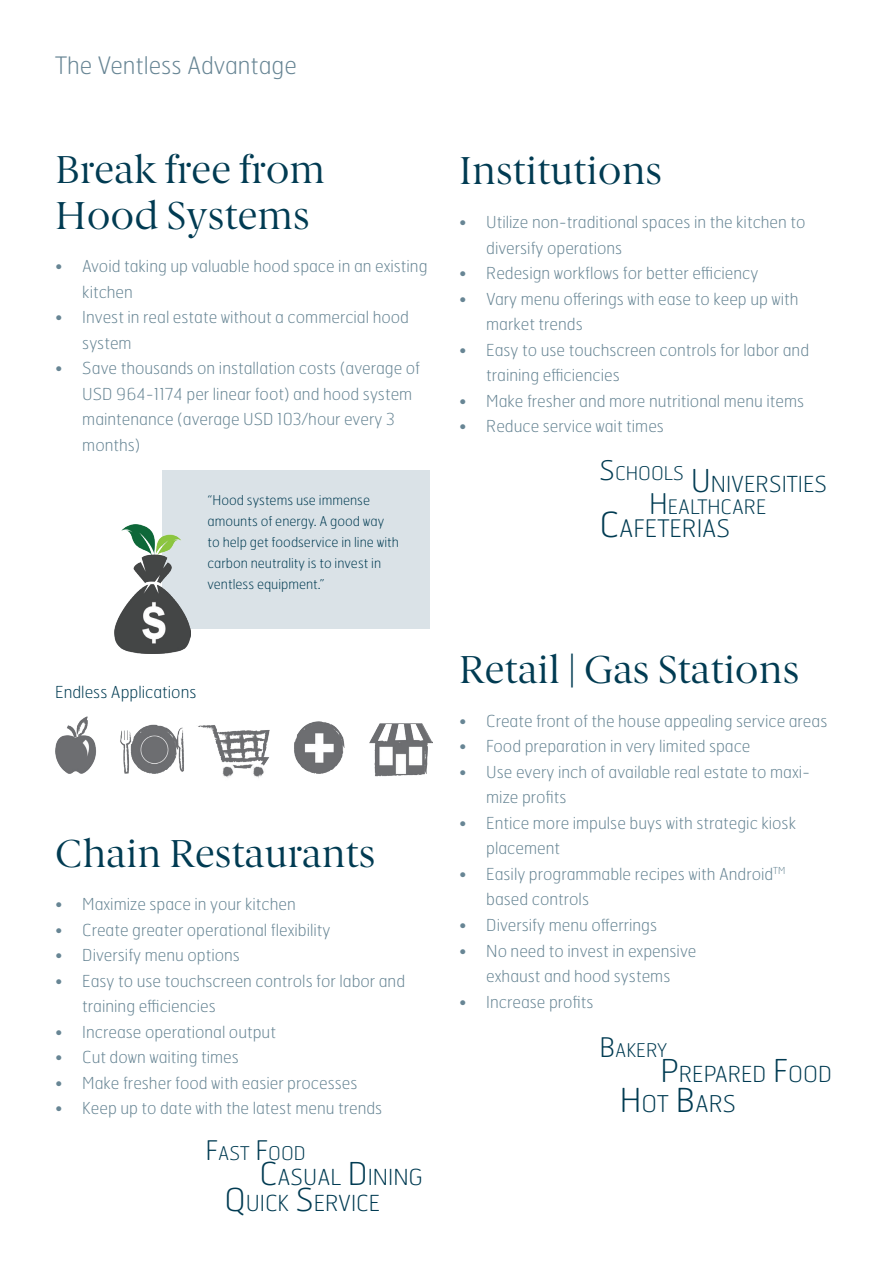
<style>
.page{position:relative;width:893px;height:1263px;background:#fff}
.page>*{position:absolute;margin:0;border:0;box-sizing:border-box;transform-origin:0 0}
.Underoverskift{font:39px/46.8px "Berlingske Serif";color:#013b52}
.Price_table_txt{font:100 24.15px "Hermes FB";color:#013b52}
.t1{font:100 24px "Hermes FB";color:#678594}
.Price_table_txt-2{font:100 23.1px "Hermes FB";color:#013b52}
.Price_table_txt-3{font:100 22.05px "Hermes FB";color:#013b52}
.Price_table_txt-4{font:100 19.95px "Hermes FB";color:#013b52}
.Price_table_txt-5{font:100 18.9px "Hermes FB";color:#013b52}
.t2{font:100 16.5px/25.5px "Hermes FB";color:#678594}
.Price_table_txt-6{font:100 16.5px "Hermes FB";color:#013b52}
.t3{font:100 13.5px/21px "Hermes FB";color:#013b52}
.s1{font-size:27px}
.s2{font-size:31.5px}
.s3{font-size:28.5px}
.s4{font-size:34.5px}
.s5{font-size:33px}
</style>
<div class="page">
<div style="left:162px;top:470px;width:267px;height:159px;background:#dae2e7"></div>
<img style="left:114px;top:524px;width:76px;height:130px">
<img style="left:55px;top:717px;width:377px;height:61px">
<p class="t1" style="left:55px;top:50px;width:243px">The Ventless Advantage</p>
<p class="Underoverskift" style="left:55px;top:145px;width:271px">Break free from<br>Hood Systems</p>
<p class="t2" style="left:82px;top:253px;width:347px;text-indent:-27px">• Avoid taking up valuable hood space in an existing kitchen</p>
<p class="t2" style="left:82px;top:304px;width:328px;text-indent:-27px">• Invest in real estate without a commercial hood system</p>
<p class="t2" style="left:82px;top:355px;width:339px;text-indent:-27px">• Save thousands on installation costs (average of USD 964-1174 per linear foot) and hood system maintenance (average USD 103/hour every 3 months)</p>
<p class="t3" style="left:208px;top:489px;width:193px">“Hood systems use immense amounts of energy. A good way to help get foodservice in line with carbon neutrality is to invest in ventless equipment.”</p>
<p class="Price_table_txt-6" style="left:55px;top:681px;width:143px">Endless Applications</p>
<p class="Underoverskift" style="left:55px;top:830px;width:322px">Chain Restaurants</p>
<p class="t2" style="left:55px;top:891px;width:242px">• Maximize space in your kitchen</p>
<p class="t2" style="left:55px;top:916px;width:277px">• Create greater operational flexibility</p>
<p class="t2" style="left:55px;top:942px;width:186px">• Diversify menu options</p>
<p class="t2" style="left:82px;top:967px;width:324px;text-indent:-27px">• Easy to use touchscreen controls for labor and training efficiencies</p>
<p class="t2" style="left:55px;top:1018px;width:222px">• Increase operational output</p>
<p class="t2" style="left:55px;top:1044px;width:185px">• Cut down waiting times</p>
<p class="t2" style="left:55px;top:1069px;width:304px">• Make fresher food with easier processes</p>
<p class="t2" style="left:55px;top:1095px;width:329px">• Keep up to date with the latest menu trends</p>
<p class="Price_table_txt-5" style="left:205px;top:1141px;width:102px"><span class="s1">F</span>AST <span class="s1">F</span>OOD</p>
<p class="Price_table_txt-3" style="left:260px;top:1163px;width:165px"><span class="s2">C</span>ASUAL <span class="s2">D</span> INING</p>
<p class="Price_table_txt-3" style="left:224px;top:1189px;width:157px"><span class="s2">Q</span>UICK <span class="s2">S</span>ERVICE</p>
<p class="Underoverskift" style="left:459px;top:147px;width:204px">Institutions</p>
<p class="t2" style="left:486px;top:209px;width:321px;text-indent:-27px">• Utilize non-traditional spaces in the kitchen to diversify operations</p>
<p class="t2" style="left:459px;top:260px;width:301px">• Redesign workflows for better efficiency</p>
<p class="t2" style="left:486px;top:285px;width:314px;text-indent:-27px">• Vary menu offerings with ease to keep up with market trends</p>
<p class="t2" style="left:486px;top:336px;width:324px;text-indent:-27px">• Easy to use touchscreen controls for labor and training efficiencies</p>
<p class="t2" style="left:459px;top:387px;width:347px">• Make fresher and more nutritional menu items</p>
<p class="t2" style="left:459px;top:413px;width:206px">• Reduce service wait times</p>
<p class="Price_table_txt-3" style="left:600px;top:470px;width:229px"><sup>S</sup><sup>CHOOLS</sup> <span class="s2">U</span> NIVERSITIES</p>
<p class="Price_table_txt-4" style="left:649px;top:494px;width:119px"><span class="s3">H</span> EALTHCARE</p>
<p class="Price_table_txt" style="left:600px;top:513px;width:132px"><span class="s4">C</span>AFETERIAS</p>
<p class="Underoverskift" style="left:459px;top:646px;width:342px">Retail | Gas Stations</p>
<p class="t2" style="left:459px;top:708px;width:370px">• Create front of the house appealing service areas</p>
<p class="t2" style="left:459px;top:733px;width:293px">• Food preparation in very limited space</p>
<p class="t2" style="left:486px;top:759px;width:325px;text-indent:-27px">• Use every inch of available real estate to maxi&shy;mize profits</p>
<p class="t2" style="left:486px;top:810px;width:311px;text-indent:-27px">• Entice more impulse buys with strategic kiosk placement</p>
<p class="t2" style="left:486px;top:861px;width:301px;text-indent:-27px">• Easily programmable recipes with Android<sup>TM </sup>based controls</p>
<p class="t2" style="left:459px;top:912px;width:199px">• Diversify menu offerrings</p>
<p class="t2" style="left:459px;top:937px;width:239px;text-align:center">• No need to invest in expensive exhaust and hood systems</p>
<p class="t2" style="left:459px;top:988px;width:136px">• Increase profits</p>
<p class="Price_table_txt-5" style="left:600px;top:1038px;width:69px"><span class="s1">B</span>AKERY</p>
<p class="Price_table_txt-3" style="left:660px;top:1060px;width:173px"><span class="s2">P</span>REPARED <span class="s2">F</span>OOD</p>
<p class="Price_table_txt-2" style="left:620px;top:1089px;width:118px"><span class="s5">H</span> OT <span class="s5">B</span>ARS</p>
</div>
